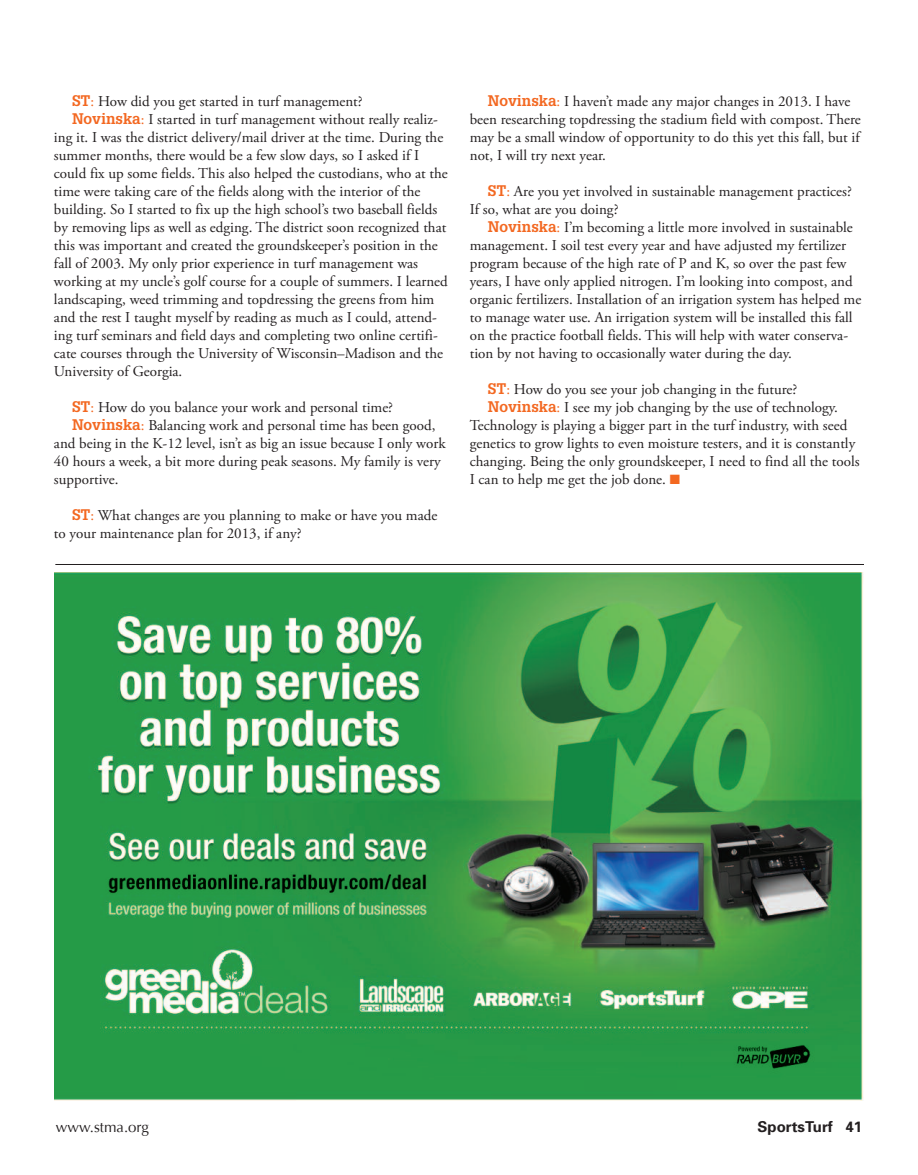
<style>
.page{position:relative;width:918px;height:1175px;background:#fff}
.page>*{position:absolute;margin:0;border:0;box-sizing:border-box;transform-origin:0 0}
.t1{font:15px/18px "Adobe Garamond Pro";color:#231f20}
.t2{font:15px "Optima";color:#231f20}
.t3{font:700 15px "Univers";color:#231f20}
.s1{font-family:"Glypha";font-weight:700;color:#f36821}
.s2{color:#f36821}
</style>
<div class="page">
<img style="left:55px;top:572px;width:808px;height:528px">
<hr style="left:55px;top:564px;width:809px;height:1px;background:#231f20">
<p class="t1" style="left:72px;top:93px;width:292px"><span class="s1">ST</span><span class="s2">:</span> How did you get started in turf management?</p>
<p class="t1" style="left:72px;top:111px;width:367px"><span class="s1">Novinska</span><span class="s2">:</span> I started in turf management without really realiz-</p>
<p class="t1" style="left:54px;top:129px;width:391px">ing it. I was the district delivery/mail driver at the time. During the</p>
<p class="t1" style="left:54px;top:147px;width:367px">summer months, there would be a few slow days, so I asked if I</p>
<p class="t1" style="left:54px;top:165px;width:395px">could fix up some fields. This also helped the custodians, who at the</p>
<p class="t1" style="left:54px;top:183px;width:368px">time were taking care of the fields along with the interior of the</p>
<p class="t1" style="left:54px;top:201px;width:385px">building. So I started to fix up the high school’s two baseball fields</p>
<p class="t1" style="left:54px;top:219px;width:394px">by removing lips as well as edging. The district soon recognized that</p>
<p class="t1" style="left:54px;top:237px;width:385px">this was important and created the groundskeeper’s position in the</p>
<p class="t1" style="left:54px;top:255px;width:366px">fall of 2003. My only prior experience in turf management was</p>
<p class="t1" style="left:54px;top:273px;width:395px">working at my uncle’s golf course for a couple of summers. I learned</p>
<p class="t1" style="left:54px;top:291px;width:382px">landscaping, weed trimming and topdressing the greens from him</p>
<p class="t1" style="left:54px;top:309px;width:384px">and the rest I taught myself by reading as much as I could, attend-</p>
<p class="t1" style="left:54px;top:327px;width:385px">ing turf seminars and field days and completing two online certifi-</p>
<p class="t1" style="left:54px;top:345px;width:391px">cate courses through the University of Wisconsin–Madison and the</p>
<p class="t1" style="left:54px;top:363px;width:130px">University of Georgia.</p>
<p class="t1" style="left:72px;top:399px;width:323px"><span class="s1">ST</span><span class="s2">:</span> How do you balance your work and personal time?</p>
<p class="t1" style="left:72px;top:417px;width:365px"><span class="s1">Novinska</span><span class="s2">:</span> Balancing work and personal time has been good,</p>
<p class="t1" style="left:54px;top:435px;width:393px">and being in the K-12 level, isn’t as big an issue because I only work</p>
<p class="t1" style="left:54px;top:453px;width:388px">40 hours a week, a bit more during peak seasons. My family is very</p>
<p class="t1" style="left:54px;top:471px;width:66px">supportive.</p>
<p class="t1" style="left:54px;top:507px;width:385px;text-indent:18px"><span class="s1">ST</span><span class="s2">:</span> What changes are you planning to make or have you made to your maintenance plan for 2013, if any?</p>
<p class="t1" style="left:470px;top:93px;width:393px;text-indent:18px"><span class="s1">Novinska</span><span class="s2">:</span> I haven’t made any major changes in 2013. I have been researching topdressing the stadium field with compost. There may be a small window of opportunity to do this yet this fall, but if not, I will try next year.</p>
<p class="t1" style="left:488px;top:183px;width:366px"><span class="s1">ST</span><span class="s2">:</span> Are you yet involved in sustainable management practices?</p>
<p class="t1" style="left:470px;top:201px;width:150px">If so, what are you doing?</p>
<p class="t1" style="left:488px;top:219px;width:367px"><span class="s1">Novinska</span><span class="s2">:</span> I’m becoming a little more involved in sustainable</p>
<p class="t1" style="left:470px;top:237px;width:378px">management. I soil test every year and have adjusted my fertilizer</p>
<p class="t1" style="left:470px;top:255px;width:378px">program because of the high rate of P and K, so over the past few</p>
<p class="t1" style="left:470px;top:273px;width:385px">years, I have only applied nitrogen. I’m looking into compost, and</p>
<p class="t1" style="left:470px;top:291px;width:393px">organic fertilizers. Installation of an irrigation system has helped me</p>
<p class="t1" style="left:470px;top:309px;width:384px">to manage water use. An irrigation system will be installed this fall</p>
<p class="t1" style="left:470px;top:327px;width:380px">on the practice football fields. This will help with water conserva-</p>
<p class="t1" style="left:470px;top:345px;width:324px">tion by not having to occasionally water during the day.</p>
<p class="t1" style="left:488px;top:381px;width:311px"><span class="s1">ST</span><span class="s2">:</span> How do you see your job changing in the future?</p>
<p class="t1" style="left:488px;top:399px;width:352px"><span class="s1">Novinska</span><span class="s2">:</span> I see my job changing by the use of technology.</p>
<p class="t1" style="left:470px;top:417px;width:379px">Technology is playing a bigger part in the turf industry, with seed</p>
<p class="t1" style="left:470px;top:435px;width:387px">genetics to grow lights to even moisture testers, and it is constantly</p>
<p class="t1" style="left:470px;top:453px;width:391px">changing. Being the only groundskeeper, I need to find all the tools</p>
<p class="t1" style="left:470px;top:471px;width:212px">I can to help me get the job done. <span class="s2">■</span></p>
<p class="t2" style="left:56px;top:1118px;width:95px">www.stma.org</p>
<p class="t3" style="left:758px;top:1121px;width:106px">SportsTurf 41</p>
</div>
